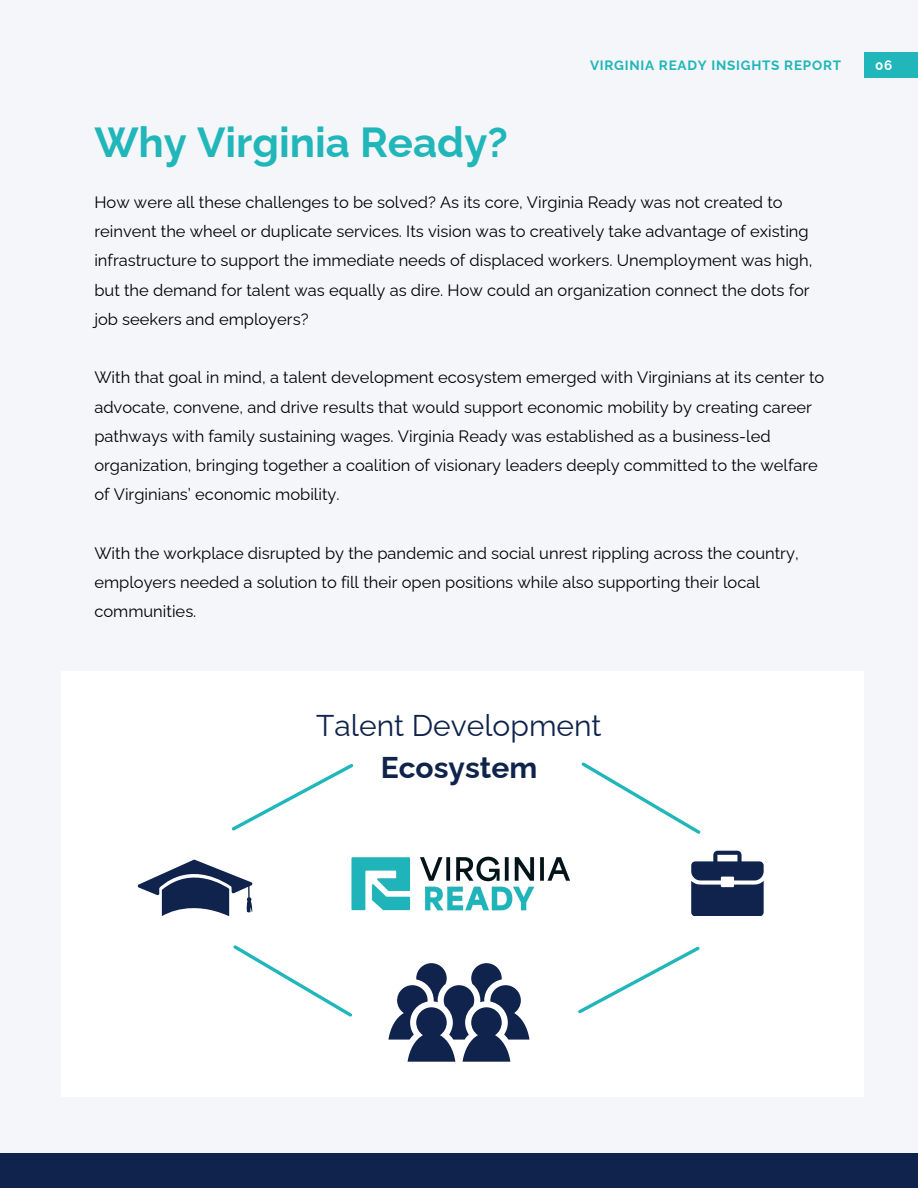
<style>
.page{position:relative;width:918px;height:1188px;background:#f4f6f9}
.page>*{position:absolute;margin:0;border:0;box-sizing:border-box;transform-origin:0 0}
.t1{font:700 42px "Raleway";color:#20b6ba}
.t2{font:30px/41.7px "Raleway";color:#0f234c;text-align:center}
.t3{font:16.5px/29.2px "Raleway";color:#000}
.t4{font:700 13.5px "Raleway";letter-spacing:.055em;color:#20b6ba}
.t5{font:700 13.5px "Raleway";color:#fff}
.s1{font-weight:700}
</style>
<div class="page">
<div style="left:61px;top:671px;width:803px;height:425px;background:#fff"></div>
<div style="left:864px;top:52px;width:54px;height:26px;background:#20b6ba"></div>
<div style="left:0;top:1153px;width:918px;height:35px;background:#0f234c"></div>
<img style="left:351px;top:856px;width:219px;height:55px">
<svg style="left:231px;top:764px;width:123px;height:67px"></svg>
<svg style="left:578px;top:946px;width:122px;height:68px"></svg>
<svg style="left:581px;top:762px;width:120px;height:72px"></svg>
<svg style="left:233px;top:945px;width:120px;height:72px"></svg>
<svg style="left:388px;top:963px;width:141px;height:99px"></svg>
<svg style="left:137px;top:860px;width:116px;height:56px"></svg>
<svg style="left:691px;top:851px;width:72px;height:65px"></svg>
<h3 class="t1" style="left:94px;top:118px;width:415px">Why Virginia Ready?</h3>
<h3 class="t4" style="left:590px;top:57px;width:253px">VIRGINIA READY INSIGHTS REPORT</h3>
<p class="t3" style="left:94px;top:187px;width:720px">How were all these challenges to be solved? As its core, Virginia Ready was not created to reinvent the wheel or duplicate services. Its vision was to creatively take advantage of existing infrastructure to support the immediate needs of displaced workers. Unemployment was high, but the demand for talent was equally as dire. How could an organization connect the dots for job seekers and employers?</p>
<h1 class="t3" style="left:94px;top:363px;width:732px">With that goal in mind, a talent development ecosystem emerged with Virginians at its center to advocate, convene, and drive results that would support economic mobility by creating career pathways with family sustaining wages. Virginia Ready was established as a business-led organization, bringing together a coalition of visionary leaders deeply committed to the welfare of Virginians’ economic mobility.</h1>
<h3 class="t3" style="left:94px;top:538px;width:706px">With the workplace disrupted by the pandemic and social unrest rippling across the country, employers needed a solution to fill their open positions while also supporting their local communities.</h3>
<p class="t5" style="left:875px;top:57px;width:19px">06</p>
<h2 class="t2" style="left:316px;top:705px;width:287px">Talent Development<br><span class="s1">Ecosystem</span></h2>
</div>
